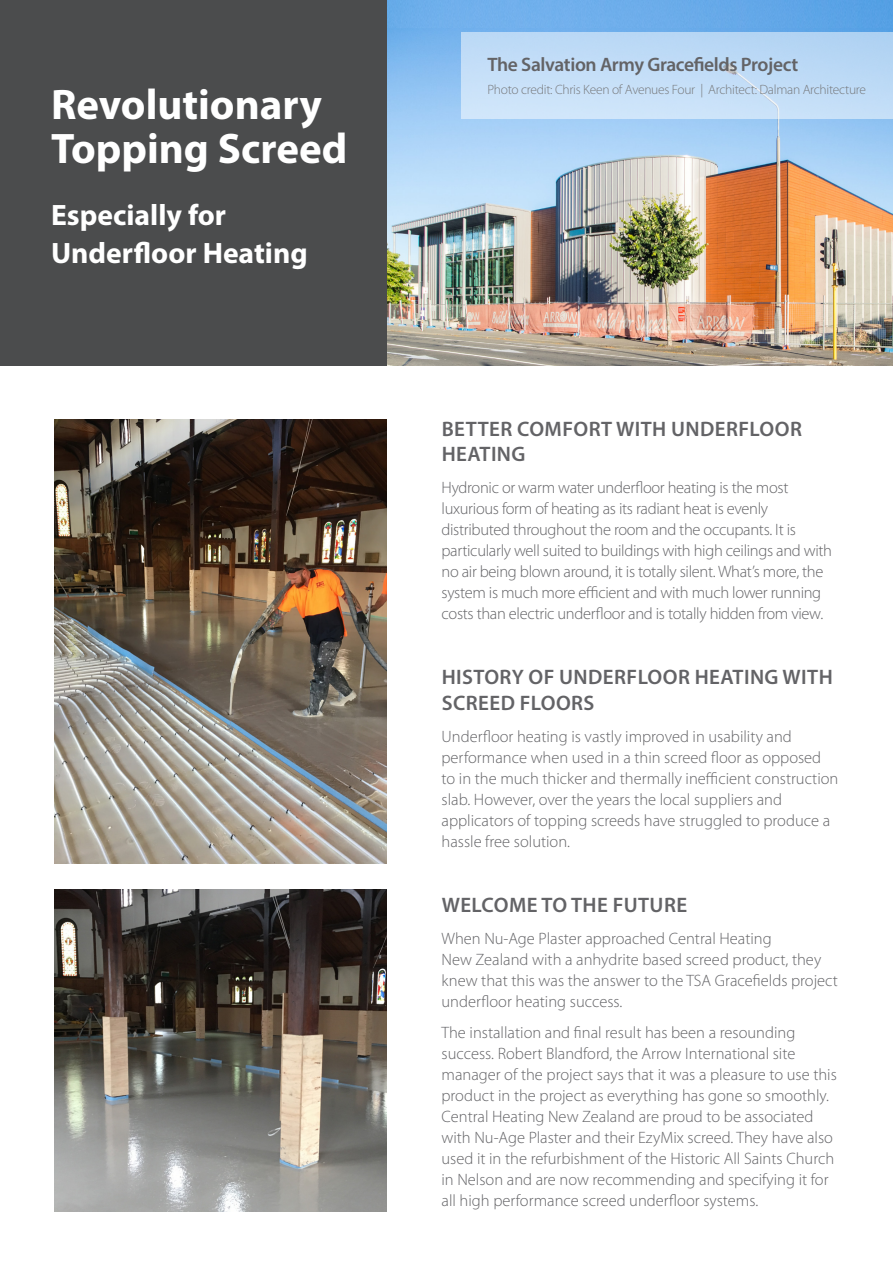
<style>
.page{position:relative;width:893px;height:1263px;background:#fff}
.page>*{position:absolute;margin:0;border:0;box-sizing:border-box;transform-origin:0 0}
.Emphasis{font:700 42.9px/44px "Myriad Pro";color:#fff}
.Emphasis-2{font:700 29.55px/37.8px "Myriad Pro";color:#fff}
.Subheading{font:600 21px/25.5px "Myriad Pro";letter-spacing:.02em;color:#636366}
.Emphasis-3{font:600 19.5px "Myriad Pro";letter-spacing:-.02em;color:#636366}
.Grey_main_text{font:300 16.5px/21px "Myriad Pro";color:#636366}
.Grey_main_text-2{font:300 16.5px/21px "Myriad Pro";letter-spacing:-.02em;color:#636366}
.Emphasis-4{font:300 13.5px "Myriad Pro";letter-spacing:-.02em;color:#76787b}
</style>
<div class="page">
<img style="left:387px;top:0;width:506px;height:29px">
<img style="left:387px;top:29px;width:506px;height:337px">
<div style="left:0;top:0;width:387px;height:366px;background:#4b4c4d"></div>
<div style="left:461px;top:32px;width:432px;height:87px;background:linear-gradient(to right,#c9e1f9,#bbd9f5)"></div>
<img style="left:54px;top:420px;width:333px;height:444px">
<img style="left:54px;top:890px;width:333px;height:321px">
<p class="Emphasis" style="left:51px;top:81px;width:298px">Revolutionary<br>Topping Screed</p>
<p class="Emphasis-2" style="left:51px;top:196px;width:258px">Especially for<br>Underfloor Heating</p>
<p class="Emphasis-3" style="left:487px;top:52px;width:312px">The Salvation Army Gracefields Project</p>
<p class="Emphasis-4" style="left:487px;top:82px;width:380px">Photo credit: Chris Keen of Avenues Four | Architect: Dalman Architecture</p>
<p class="Subheading" style="left:442px;top:415px;width:362px">BETTER COMFORT WITH UNDERFLOOR<br>HEATING</p>
<p class="Grey_main_text-2" style="left:441px;top:477px;width:392px">Hydronic or warm water underfloor heating is the most luxurious form of heating as its radiant heat is evenly distributed throughout the room and the occupants. It is particularly well suited to buildings with high ceilings and with no air being blown around, it is totally silent. What’s more, the system is much more efficient and with much lower running costs than electric underfloor and is totally hidden from view.</p>
<p class="Subheading" style="left:442px;top:664px;width:393px">HISTORY OF UNDERFLOOR HEATING WITH<br>SCREED FLOORS</p>
<p class="Grey_main_text" style="left:441px;top:725px;width:398px">Underfloor heating is vastly improved in usability and performance when used in a thin screed floor as opposed to in the much thicker and thermally inefficient construction slab. However, over the years the local suppliers and applicators of topping screeds have struggled to produce a hassle free solution.</p>
<p class="Subheading" style="left:442px;top:892px;width:247px">WELCOME TO THE FUTURE</p>
<p class="Grey_main_text" style="left:441px;top:927px;width:398px">When Nu-Age Plaster approached Central Heating<br>New Zealand with a anhydrite based screed product, they knew that this was the answer to the TSA Gracefields project underfloor heating success.</p>
<p class="Grey_main_text" style="left:441px;top:1022px;width:397px">The installation and final result has been a resounding success. Robert Blandford, the Arrow International site manager of the project says that it was a pleasure to use this product in the project as everything has gone so smoothly.<br>Central Heating New Zealand are proud to be associated with Nu-Age Plaster and their EzyMix screed. They have also used it in the refurbishment of the Historic All Saints Church in Nelson and are now recommending and specifying it for all high performance screed underfloor systems.</p>
</div>
